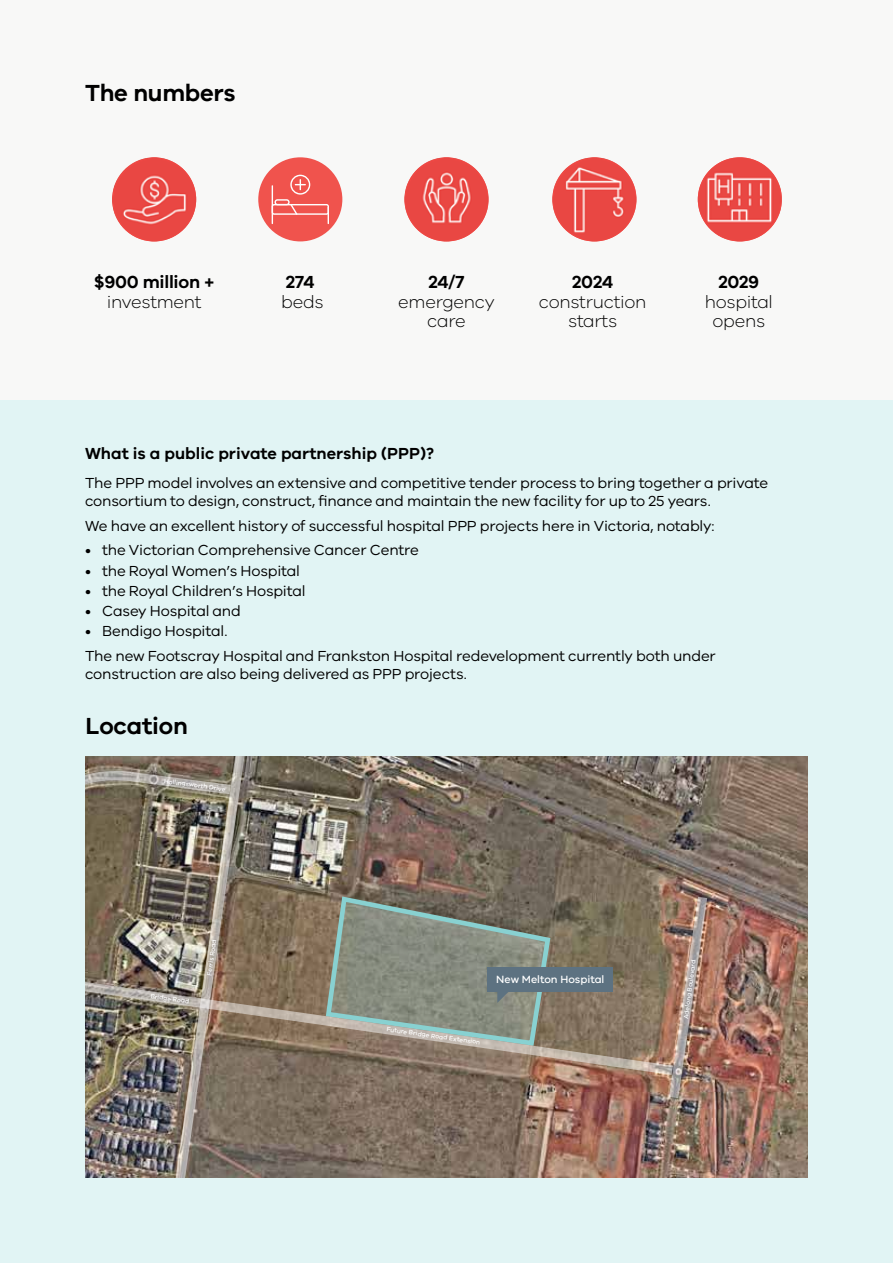
<style>
.page{position:relative;width:893px;height:1263px;background:#fff}
.page>*{position:absolute;margin:0;border:0;box-sizing:border-box;transform-origin:0 0}
.t1{font:600 24px "VIC";letter-spacing:-.01em;color:#000}
.t2{font:300 18px/19.5px "VIC";letter-spacing:-.015em;color:#000;text-align:center}
.t3{font:600 18px "VIC";letter-spacing:-.015em;color:#000}
.t4{font:600 16.5px "VIC";color:#000}
.t5{font:15px/18px "VIC";letter-spacing:-.015em;color:#000}
.t6{font:500 10.8px "VIC";color:#fff}
.t7{font:500 6.45px "VIC";color:#fff}
</style>
<div class="page">
<div style="left:0;top:400px;width:893px;height:863px;background:#e1f4f4"></div>
<div style="left:0;top:0;width:893px;height:400px;background:#f8f8f7"></div>
<img style="left:112px;top:157px;width:84px;height:84px;border-radius:42px">
<img style="left:404px;top:157px;width:85px;height:84px;border-radius:42px">
<img style="left:552px;top:157px;width:84px;height:84px;border-radius:42px">
<img style="left:698px;top:157px;width:84px;height:84px;border-radius:42px">
<div style="left:258px;top:157px;width:84px;height:84px;background:#f0534d;border-radius:50%"></div>
<svg style="left:272px;top:175px;width:57px;height:49px"></svg>
<img style="left:85px;top:756px;width:723px;height:421px">
<img style="left:669px;top:896px;width:38px;height:202px">
<svg style="left:263px;top:957px;width:411px;height:118px;background:#8a7867"></svg>
<svg style="left:323px;top:894px;width:230px;height:154px;background:#858a7f"></svg>
<svg style="left:161px;top:756px;width:102px;height:421px;background:#7e7161"></svg>
<img style="left:85px;top:771px;width:145px;height:406px">
<h1 class="t1" style="left:85px;top:78px;width:152px">The numbers</h1>
<p class="t3" style="left:94px;top:271px;width:122px">$900 million +</p>
<p class="t2" style="left:107px;top:292px;width:96px">investment</p>
<p class="t3" style="left:286px;top:271px;width:30px">274</p>
<p class="t2" style="left:281px;top:292px;width:44px">beds</p>
<p class="t3" style="left:428px;top:271px;width:38px">24/7</p>
<p class="t2" style="left:398px;top:292px;width:98px">emergency care</p>
<p class="t3" style="left:572px;top:271px;width:42px">2024</p>
<p class="t2" style="left:539px;top:292px;width:109px">construction starts</p>
<p class="t3" style="left:718px;top:271px;width:42px">2029</p>
<p class="t2" style="left:705px;top:292px;width:70px">hospital opens</p>
<p class="t4" style="left:85px;top:444px;width:351px">What is a public private partnership (PPP)?</p>
<p class="t5" style="left:85px;top:473px;width:685px">The PPP model involves an extensive and competitive tender process to bring together a private consortium to design, construct, finance and maintain the new facility for up to 25 years.</p>
<p class="t5" style="left:85px;top:516px;width:631px">We have an excellent history of successful hospital PPP projects here in Victoria, notably:</p>
<p class="t5" style="left:85px;top:541px;width:335px">• the Victorian Comprehensive Cancer Centre</p>
<p class="t5" style="left:85px;top:561px;width:217px">• the Royal Women’s Hospital</p>
<p class="t5" style="left:85px;top:581px;width:222px">• the Royal Children’s Hospital</p>
<p class="t5" style="left:85px;top:602px;width:157px">• Casey Hospital and</p>
<p class="t5" style="left:85px;top:619px;width:632px;line-height:24.8px">• Bendigo Hospital.<br>The new Footscray Hospital and Frankston Hospital redevelopment currently both under</p>
<p class="t5" style="left:85px;top:665px;width:383px">construction are also being delivered as PPP projects.</p>
<h1 class="t1" style="left:86px;top:711px;width:104px">Location</h1>
<p class="t7" style="left:165px;top:777px;width:63px;rotate:8deg">Hollingsworth Drive</p>
<p class="t7" style="left:151px;top:992px;width:41px;rotate:8deg">Bridge Road</p>
<p class="t7" style="left:205px;top:975px;width:38px;rotate:-82deg">Ferris Road</p>
<p class="t7" style="left:387px;top:1025px;width:96px;rotate:8deg">Future Bridge Road Extension</p>
<p class="t6" style="left:496px;top:973px;width:110px">New Melton Hospital</p>
<p class="t7" style="left:682px;top:1018px;width:61px;rotate:-83deg">Adelong Boulevard</p>
</div>
